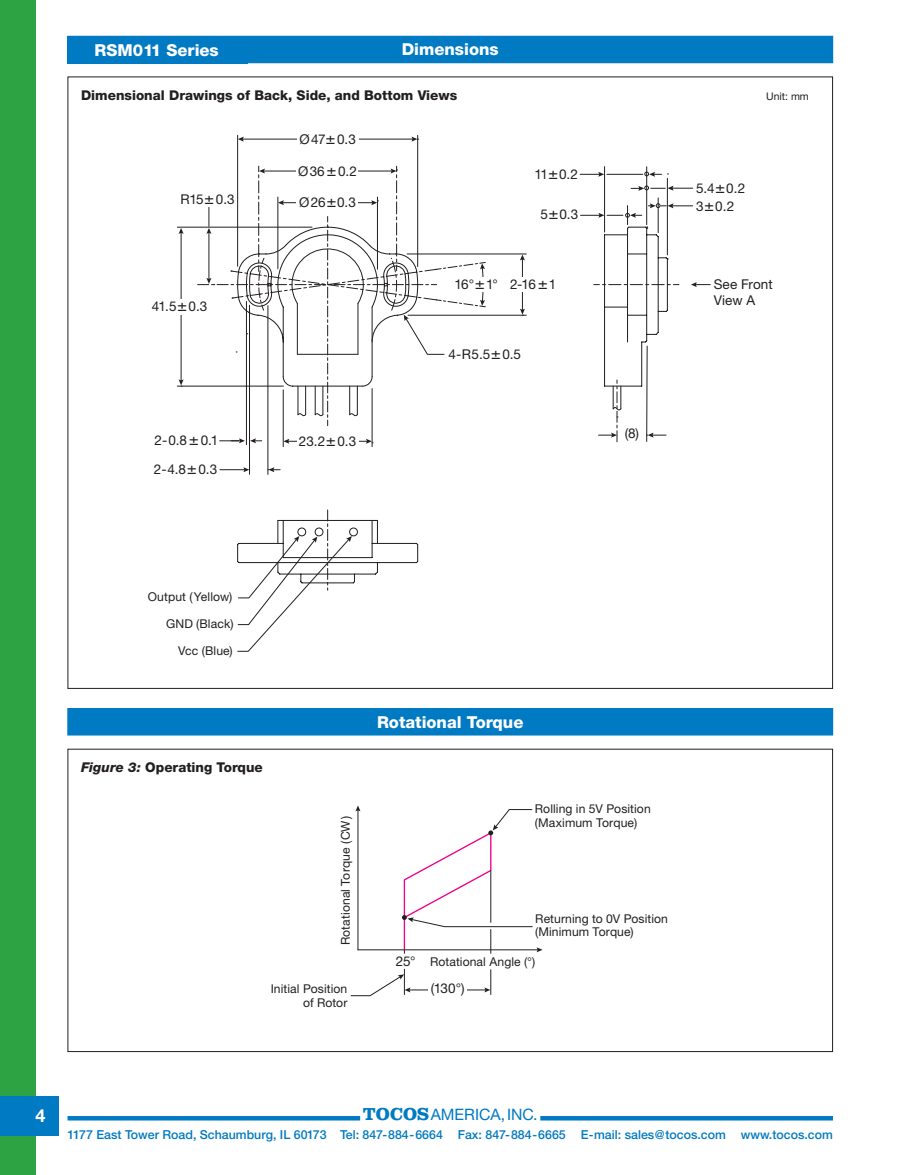
<style>
.page{position:relative;width:905px;height:1175px;background:#fff}
.page>*{position:absolute;margin:0;border:0;box-sizing:border-box;transform-origin:0 0}
.t1{font:700 18px "Helvetica Neue";color:#fff}
.t2{font:800 16.5px "Helvetica Neue";color:#fff}
.t3{font:15.75px "Helvetica Neue";color:#007ac2}
.t4{font:13.5px/16.2px "Helvetica Neue";color:#231f20}
.t5{font:800 13.5px "Helvetica Neue";color:#231f20}
.t6{font:500 12.3px "Helvetica Neue";color:#007ac2}
.t7{font:12.15px/13.5px "Helvetica Neue";letter-spacing:.01em;color:#231f20}
.t8{font:10.5px "Helvetica Neue";color:#231f20}
.s1{font-family:"Universal Newswith Comm Pi"}
.s2{font-style:italic}
.s3{font-family:"Clarendon";font-weight:700;font-size:18px}
</style>
<div class="page">
<div style="left:0;top:0;width:36px;height:1174px;background:#2da343"></div>
<div style="left:0;top:1096px;width:58px;height:40px;background:#007ac2"></div>
<hr style="left:68px;top:1116px;width:292px;height:4px;background:#007ac2">
<hr style="left:540px;top:1116px;width:292px;height:4px;background:#007ac2">
<div style="left:68px;top:36px;width:764px;height:27px;background:#007ac2"></div>
<svg style="left:352px;top:544px;width:67px;height:40px"></svg>
<hr style="left:237px;top:135px;width:1px;height:131px;background:#231f20">
<hr style="left:417px;top:135px;width:1px;height:131px;background:#231f20">
<hr style="left:242px;top:139px;width:171px;height:1px;background:#231f20">
<svg style="left:238px;top:137px;width:6px;height:5px"></svg>
<svg style="left:411px;top:137px;width:7px;height:5px"></svg>
<hr style="left:177px;top:227px;width:135px;height:1px;background:#231f20">
<hr style="left:177px;top:386px;width:106px;height:1px;background:#231f20">
<hr style="left:181px;top:232px;width:1px;height:149px;background:#231f20">
<svg style="left:179px;top:228px;width:5px;height:6px"></svg>
<svg style="left:179px;top:379px;width:5px;height:8px"></svg>
<svg style="left:237px;top:510px;width:115px;height:142px"></svg>
<div style="left:297px;top:132px;width:61px;height:15px;background:#fff"></div>
<div style="left:150px;top:299px;width:61px;height:15px;background:#fff"></div>
<svg style="left:197px;top:166px;width:513px;height:309px"></svg>
<div style="left:68px;top:708px;width:764px;height:27px;background:#007ac2"></div>
<hr style="left:357px;top:809px;width:1px;height:140px;background:#231f20">
<svg style="left:355px;top:805px;width:5px;height:6px"></svg>
<hr style="left:358px;top:949px;width:180px;height:1px;background:#231f20">
<hr style="left:408px;top:989px;width:78px;height:1px;background:#231f20">
<svg style="left:484px;top:969px;width:7px;height:25px"></svg>
<svg style="left:350px;top:969px;width:60px;height:27px"></svg>
<div style="left:428px;top:983px;width:39px;height:10px;background:#fff"></div>
<svg style="left:402px;top:809px;width:140px;height:144px"></svg>
<h2 class="t2" style="left:94px;top:44px;width:126px">RSM011 Series</h2>
<h2 class="t2" style="left:402px;top:43px;width:98px">Dimensions</h2>
<p class="t5" style="left:81px;top:90px;width:378px">Dimensional Drawings of Back, Side, and Bottom Views</p>
<p class="t8" style="left:766px;top:92px;width:44px">Unit: mm</p>
<p class="t4" style="left:299px;top:132px;width:58px">Ø47<span class="s1">-</span>0.3</p>
<p class="t4" style="left:180px;top:192px;width:56px">R15<span class="s1">-</span>0.3</p>
<p class="t4" style="left:152px;top:299px;width:57px">41.5<span class="s1">-</span>0.3</p>
<p class="t4" style="left:154px;top:433px;width:65px">2-0.8<span class="s1">-</span>0.1</p>
<p class="t4" style="left:154px;top:462px;width:65px">2-4.8<span class="s1">-</span>0.3</p>
<p class="t4" style="left:298px;top:164px;width:60px">Ø36<span class="s1">-</span>0.2</p>
<p class="t4" style="left:299px;top:196px;width:58px">Ø26<span class="s1">-</span>0.3</p>
<p class="t4" style="left:299px;top:434px;width:59px">23.2<span class="s1">-</span>0.3</p>
<p class="t4" style="left:534px;top:167px;width:45px">11<span class="s1">-</span>0.2</p>
<p class="t4" style="left:540px;top:208px;width:39px">5<span class="s1">-</span>0.3</p>
<p class="t4" style="left:454px;top:277px;width:45px">16°<span class="s1">-</span>1°</p>
<p class="t4" style="left:510px;top:277px;width:48px">2-16<span class="s1">-</span>1</p>
<p class="t4" style="left:448px;top:347px;width:74px">4-R5.5<span class="s1">-</span>0.5</p>
<p class="t4" style="left:624px;top:427px;width:16px">(8)</p>
<p class="t4" style="left:696px;top:181px;width:51px">5.4<span class="s1">-</span>0.2</p>
<p class="t4" style="left:696px;top:199px;width:40px">3<span class="s1">-</span>0.2</p>
<p class="t4" style="left:713px;top:277px;width:60px">See Front<br>View A</p>
<p class="t7" style="left:148px;top:590px;width:86px">Output (Yellow)</p>
<p class="t7" style="left:166px;top:618px;width:69px">GND (Black)</p>
<p class="t7" style="left:178px;top:644px;width:56px">Vcc (Blue)</p>
<p class="t5" style="left:81px;top:762px;width:183px"><span class="s2">Figure 3:</span> Operating Torque</p>
<p class="t7" style="left:340px;top:945px;width:131px;rotate:-90deg">Rotational Torque (CW)</p>
<p class="t7" style="left:271px;top:983px;width:78px;text-align:right">Initial Position of Rotor</p>
<h2 class="t2" style="left:377px;top:715px;width:148px">Rotational Torque</h2>
<p class="t7" style="left:535px;top:803px;width:117px">Rolling in 5V Position (Maximum Torque)</p>
<p class="t7" style="left:535px;top:912px;width:134px">Returning to 0V Position (Minimum Torque)</p>
<p class="t4" style="left:396px;top:954px;width:21px">25°</p>
<p class="t7" style="left:430px;top:956px;width:107px">Rotational Angle (°)</p>
<p class="t4" style="left:430px;top:981px;width:35px">(130°)</p>
<h1 class="t1" style="left:35px;top:1109px;width:12px">4</h1>
<p class="t3" style="left:363px;top:1108px;width:176px"><span class="s3">TOCOS</span>AMERICA,INC.</p>
<p class="t6" style="left:68px;top:1130px;width:766px">1177 East Tower Road, Schaumburg, IL 60173 Tel: 847-884-6664 Fax: 847-884-6665 E-mail: sales@tocos.com www.tocos.com</p>
</div>
